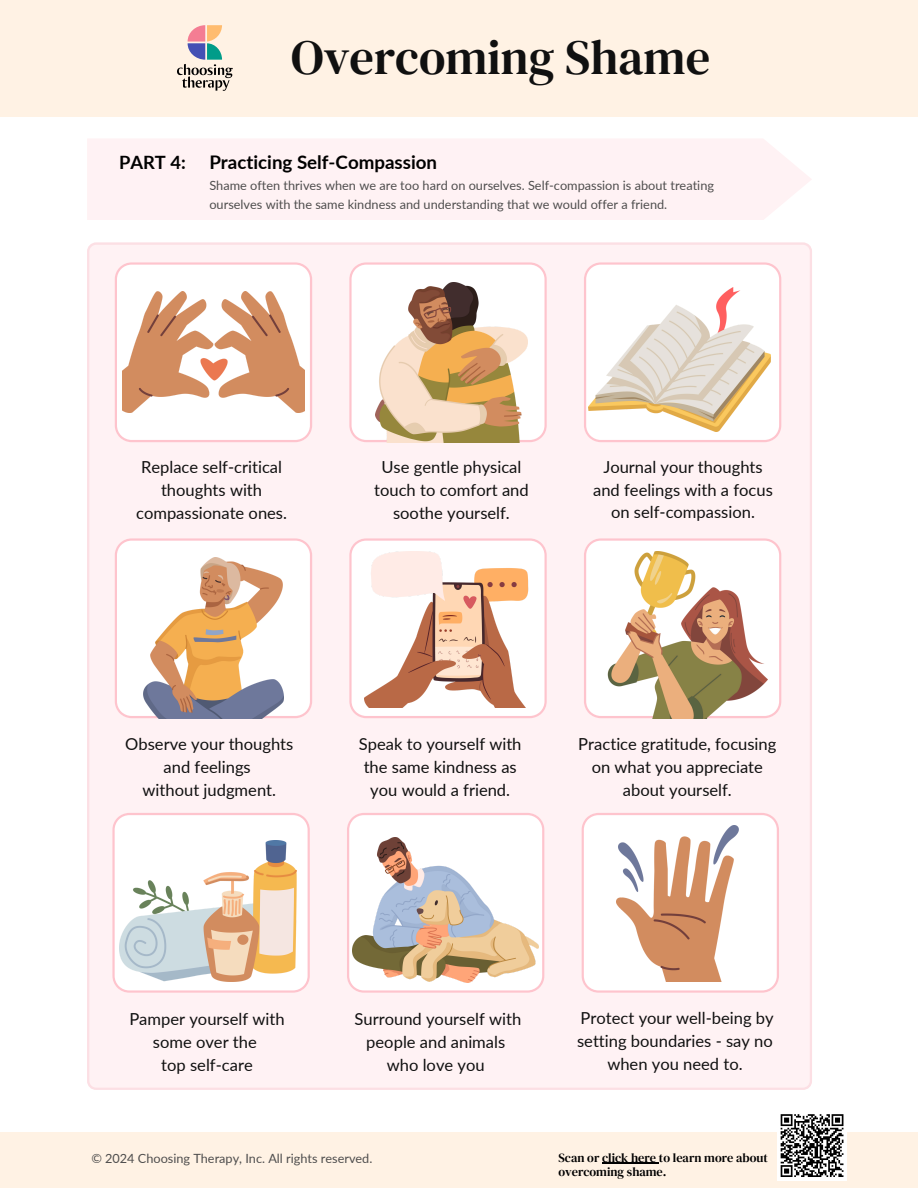
<style>
.page{position:relative;width:918px;height:1188px;background:#fff}
.page>*{position:absolute;margin:0;border:0;box-sizing:border-box;transform-origin:0 0}
.t1{font:48.6px "DM Serif Text";color:#101010}
.t2{font:700 18.75px "Lato";color:#000}
.t3{font:700 18.3px "Lato";color:#000}
.t4{font:16.5px/23px "Lato";color:#101010;text-align:center}
.t5{font:12.75px/19.2px "Lato";color:#4e4d4d}
.t6{font:12.45px "DM Serif Text";color:#000}
</style>
<div class="page">
<div style="left:87px;top:139px;width:724px;height:81px;background:#fff2f4"></div>
<div style="left:0;top:0;width:918px;height:116px;background:#fff2e4"></div>
<svg style="left:177px;top:25px;width:55px;height:66px"></svg>
<div style="left:87px;top:243px;width:725px;height:847px;background:#fff2f4"></div>
<svg style="left:115px;top:262px;width:197px;height:180px"></svg>
<svg style="left:349px;top:262px;width:198px;height:180px"></svg>
<svg style="left:584px;top:262px;width:197px;height:180px"></svg>
<img style="left:588px;top:288px;width:182px;height:143px">
<img style="left:122px;top:292px;width:182px;height:120px">
<img style="left:376px;top:282px;width:151px;height:160px">
<svg style="left:115px;top:538px;width:197px;height:180px"></svg>
<svg style="left:349px;top:538px;width:198px;height:180px"></svg>
<svg style="left:584px;top:538px;width:197px;height:180px"></svg>
<img style="left:567px;top:551px;width:201px;height:168px">
<img style="left:144px;top:557px;width:139px;height:161px">
<img style="left:365px;top:551px;width:164px;height:157px">
<svg style="left:112px;top:813px;width:198px;height:180px"></svg>
<svg style="left:347px;top:813px;width:197px;height:180px"></svg>
<svg style="left:582px;top:813px;width:197px;height:180px"></svg>
<img style="left:120px;top:841px;width:176px;height:141px">
<img style="left:352px;top:838px;width:187px;height:144px">
<img style="left:617px;top:825px;width:121px;height:157px">
<div style="left:0;top:1132px;width:918px;height:56px;background:#fff2e4"></div>
<div style="left:777px;top:1111px;width:70px;height:69px;background:#fff"></div>
<svg style="left:780px;top:1114px;width:64px;height:63px"></svg>
<hr style="left:602px;top:1163px;width:57px;height:1px;background:#000">
<p class="t1" style="left:291px;top:24px;width:420px">Overcoming Shame</p>
<p class="t3" style="left:119px;top:151px;width:68px">PART 4:</p>
<h1 class="t2" style="left:209px;top:150px;width:229px">Practicing Self-Compassion</h1>
<h2 class="t5" style="left:209px;top:176px;width:506px">Shame often thrives when we are too hard on ourselves. Self-compassion is about treating ourselves with the same kindness and understanding that we would offer a friend.</h2>
<h3 class="t4" style="left:136px;top:456px;width:152px">Replace self-critical thoughts with compassionate ones.</h3>
<p class="t4" style="left:374px;top:456px;width:156px">Use gentle physical touch to comfort and soothe yourself.</p>
<h3 class="t4" style="left:593px;top:455px;width:181px">Journal your thoughts and feelings with a focus on self-compassion.</h3>
<h3 class="t4" style="left:125px;top:733px;width:170px">Observe your thoughts and feelings<br>without judgment.</h3>
<p class="t4" style="left:359px;top:733px;width:164px">Speak to yourself with the same kindness as you would a friend.</p>
<h3 class="t4" style="left:578px;top:733px;width:200px">Practice gratitude, focusing on what you appreciate about yourself.</h3>
<h3 class="t4" style="left:129px;top:1007px;width:157px">Pamper yourself with some over the<br>top self-care</h3>
<p class="t4" style="left:354px;top:1007px;width:168px">Surround yourself with people and animals who love you</p>
<h3 class="t4" style="left:577px;top:1006px;width:198px">Protect your well-being by setting boundaries - say no when you need to.</h3>
<h3 class="t5" style="left:91px;top:1149px;width:283px">© 2024 Choosing Therapy, Inc. All rights reserved.</h3>
<p class="t6" style="left:559px;top:1149px;width:211px">Scan or click here to learn more about</p>
<p class="t6" style="left:559px;top:1163px;width:110px">overcoming shame.</p>
</div>
